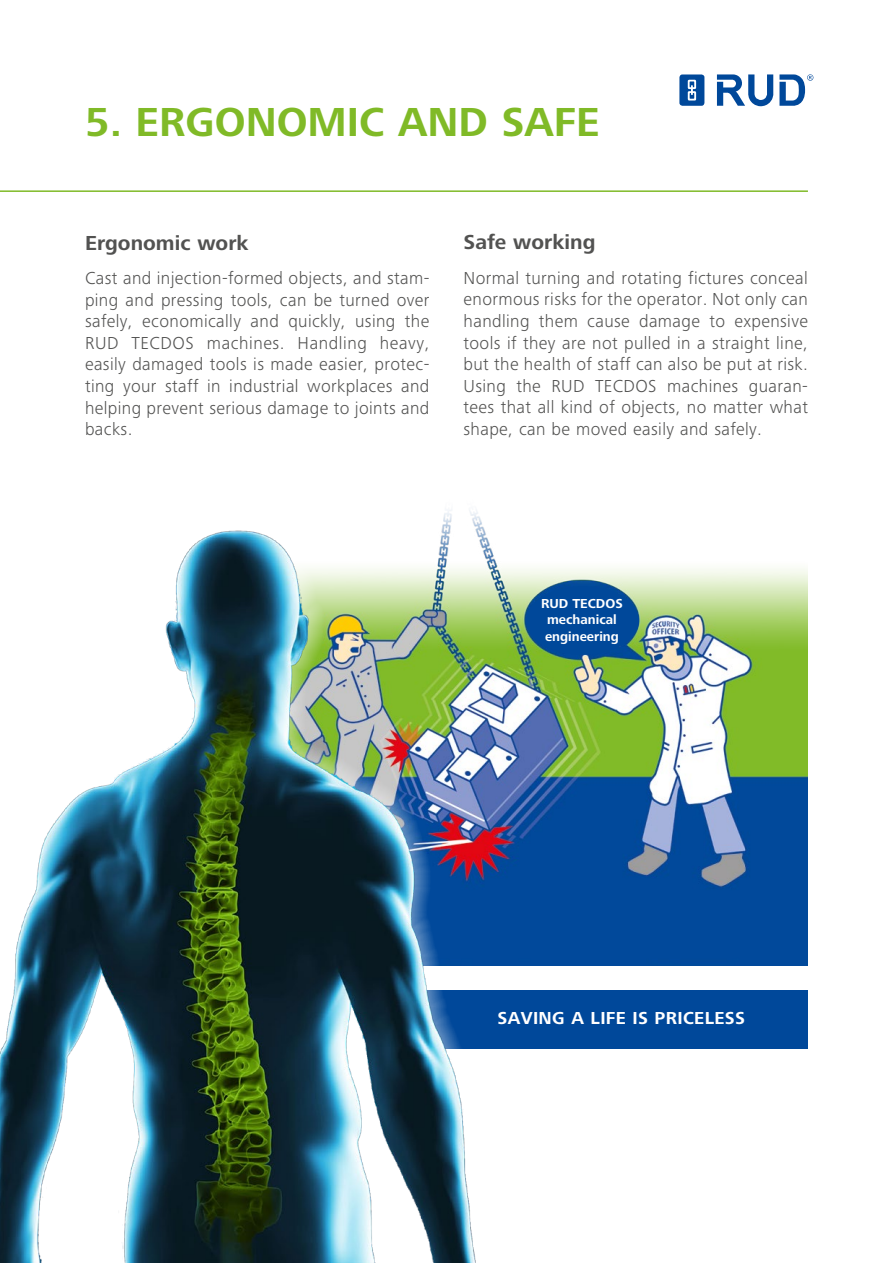
<style>
.page{position:relative;width:893px;height:1263px;background:#fff}
.page>*{position:absolute;margin:0;border:0;box-sizing:border-box;transform-origin:0 0}
.t1{font:700 42px "Frutiger Next LTW1 G";color:#80ba27}
.t2{font:700 21px "Frutiger Next LTW1 G";color:#525251}
.t3{font:300 18px/21.6px "Frutiger Next LTW1 G";letter-spacing:.02em;color:#525251;text-align:justify}
.t4{font:700 18px "Frutiger Next LTW1 G";letter-spacing:.02em;color:#fff}
.t5{font:700 13.5px/16.2px "Frutiger Next LTW1 G";color:#fff}
</style>
<div class="page">
<svg style="left:679px;top:74px;width:25px;height:32px"></svg>
<svg style="left:717px;top:74px;width:56px;height:32px"></svg>
<svg style="left:779px;top:74px;width:34px;height:32px"></svg>
<div style="left:385px;top:990px;width:423px;height:58px;background:#00489a"></div>
<hr style="left:0;top:190px;width:808px;height:2px;background:#80ba27">
<img style="left:444px;top:510px;width:364px;height:456px">
<img style="left:0;top:517px;width:495px;height:746px">
<div style="left:526px;top:586px;width:113px;height:69px;background:#00489a;border-radius:50%"></div>
<h1 class="t1" style="left:85px;top:98px;width:516px">5. ERGONOMIC AND SAFE</h1>
<p class="t2" style="left:85px;top:231px;width:165px">Ergonomic work</p>
<p class="t3" style="left:85px;top:267px;width:346px">Cast and injection-formed objects, and stam&shy;ping and pressing tools, can be turned over safely, economically and quickly, using the RUD TECDOS machines. Handling heavy, easily damaged tools is made easier, protec&shy;ting your staff in industrial workplaces and helping prevent serious damage to joints and backs.</p>
<p class="t2" style="left:464px;top:230px;width:133px">Safe working</p>
<p class="t3" style="left:464px;top:267px;width:346px">Normal turning and rotating fictures conceal enormous risks for the operator. Not only can handling them cause damage to expensive tools if they are not pulled in a straight line, but the health of staff can also be put at risk.<br>Using the RUD TECDOS machines guaran&shy;tees that all kind of objects, no matter what shape, can be moved easily and safely.</p>
<p class="t5" style="left:541px;top:596px;width:83px">RUD TECDOS mechanical engineering</p>
<p class="t4" style="left:497px;top:1008px;width:249px">SAVING A LIFE IS PRICELESS</p>
</div>
